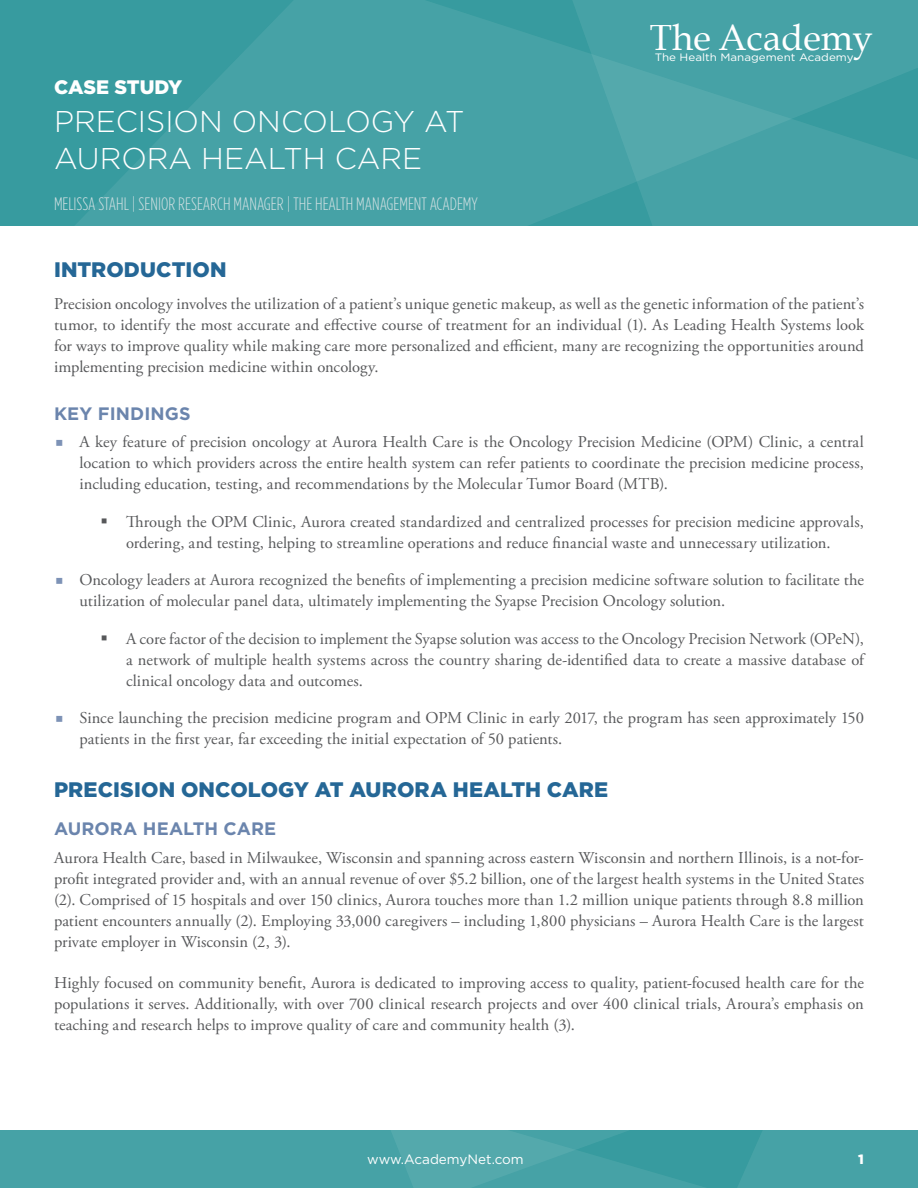
<style>
.page{position:relative;width:918px;height:1188px;background:#fff}
.page>*{position:absolute;margin:0;border:0;box-sizing:border-box;transform-origin:0 0}
.t1{font:36.3px "Book Antiqua";color:#fff}
.t2{font:300 30px/37.5px "Gotham";color:#fff}
.Subhead{font:900 21px "Gotham";letter-spacing:.005em;color:#256796}
.t3{font:900 19.5px "Gotham";letter-spacing:-.005em;color:#fff}
.t4{font:300 18px "Gotham Condensed";color:#cfdfe1}
.Subhead_-_Body{font:700 18px "Gotham";letter-spacing:.005em;color:#6b85ad}
.body_-_serif{font:16.5px/21px "Adobe Garamond Pro";letter-spacing:.005em;color:#57585a;text-align:justify}
.t5{font:13.5px "Gotham";color:#fff}
.t6{font:900 13.5px "Gotham";color:#fff}
.t7{font:10.65px "Gotham";color:#fff;scale:1.09 1}
</style>
<div class="page">
<svg style="left:0;top:1131px;width:918px;height:57px;background:#45a2a5"></svg>
<svg style="left:0;top:0;width:918px;height:225px;background:#42a0a4"></svg>
<p class="t3" style="left:54px;top:74px;width:130px">CASE STUDY</p>
<p class="t2" style="left:54px;top:101px;width:412px">PRECISION ONCOLOGY AT<br>AURORA HEALTH CARE</p>
<p class="t4" style="left:54px;top:193px;width:425px">MELISSA STAHL | SENIOR RESEARCH MANAGER | THE HEALTH MANAGEMENT ACADEMY</p>
<p class="t1" style="left:650px;top:15px;width:225px">The Academy</p>
<p class="t7" style="left:655px;top:51px;width:184px">The Health Management Academy</p>
<p class="Subhead" style="left:54px;top:255px;width:174px">INTRODUCTION</p>
<p class="body_-_serif" style="left:54px;top:293px;width:812px">Precision oncology involves the utilization of a patient’s unique genetic makeup, as well as the genetic information of the patient’s tumor, to identify the most accurate and effective course of treatment for an individual (1). As Leading Health Systems look for ways to improve quality while making care more personalized and efficient, many are recognizing the opportunities around implementing precision medicine within oncology.</p>
<p class="Subhead_-_Body" style="left:54px;top:401px;width:138px">KEY FINDINGS</p>
<p class="body_-_serif" style="left:80px;top:432px;width:786px">A key feature of precision oncology at Aurora Health Care is the Oncology Precision Medicine (OPM) Clinic, a central location to which providers across the entire health system can refer patients to coordinate the precision medicine process, including education, testing, and recommendations by the Molecular Tumor Board (MTB).</p>
<p class="body_-_serif" style="left:126px;top:512px;width:740px">Through the OPM Clinic, Aurora created standardized and centralized processes for precision medicine approvals, ordering, and testing, helping to streamline operations and reduce financial waste and unnecessary utilization.</p>
<p class="body_-_serif" style="left:80px;top:570px;width:786px">Oncology leaders at Aurora recognized the benefits of implementing a precision medicine software solution to facilitate the utilization of molecular panel data, ultimately implementing the Syapse Precision Oncology solution.</p>
<p class="body_-_serif" style="left:126px;top:629px;width:740px">A core factor of the decision to implement the Syapse solution was access to the Oncology Precision Network (OPeN), a network of multiple health systems across the country sharing de-identified data to create a massive database of clinical oncology data and outcomes.</p>
<p class="body_-_serif" style="left:80px;top:708px;width:786px">Since launching the precision medicine program and OPM Clinic in early 2017, the program has seen approximately 150 patients in the first year, far exceeding the initial expectation of 50 patients.</p>
<p class="Subhead" style="left:54px;top:775px;width:556px">PRECISION ONCOLOGY AT AURORA HEALTH CARE</p>
<p class="Subhead_-_Body" style="left:54px;top:817px;width:224px">AURORA HEALTH CARE</p>
<p class="body_-_serif" style="left:54px;top:848px;width:812px">Aurora Health Care, based in Milwaukee, Wisconsin and spanning across eastern Wisconsin and northern Illinois, is a not-for&shy;profit integrated provider and, with an annual revenue of over $5.2 billion, one of the largest health systems in the United States (2). Comprised of 15 hospitals and over 150 clinics, Aurora touches more than 1.2 million unique patients through 8.8 million patient encounters annually (2). Employing 33,000 caregivers – including 1,800 physicians – Aurora Health Care is the largest private employer in Wisconsin (2, 3).</p>
<p class="body_-_serif" style="left:54px;top:973px;width:811px">Highly focused on community benefit, Aurora is dedicated to improving access to quality, patient-focused health care for the populations it serves. Additionally, with over 700 clinical research projects and over 400 clinical trials, Aroura’s emphasis on teaching and research helps to improve quality of care and community health (3).</p>
<p class="t5" style="left:367px;top:1151px;width:158px">www.AcademyNet.com</p>
<p class="t6" style="left:858px;top:1150px;width:7px">1</p>
</div>
